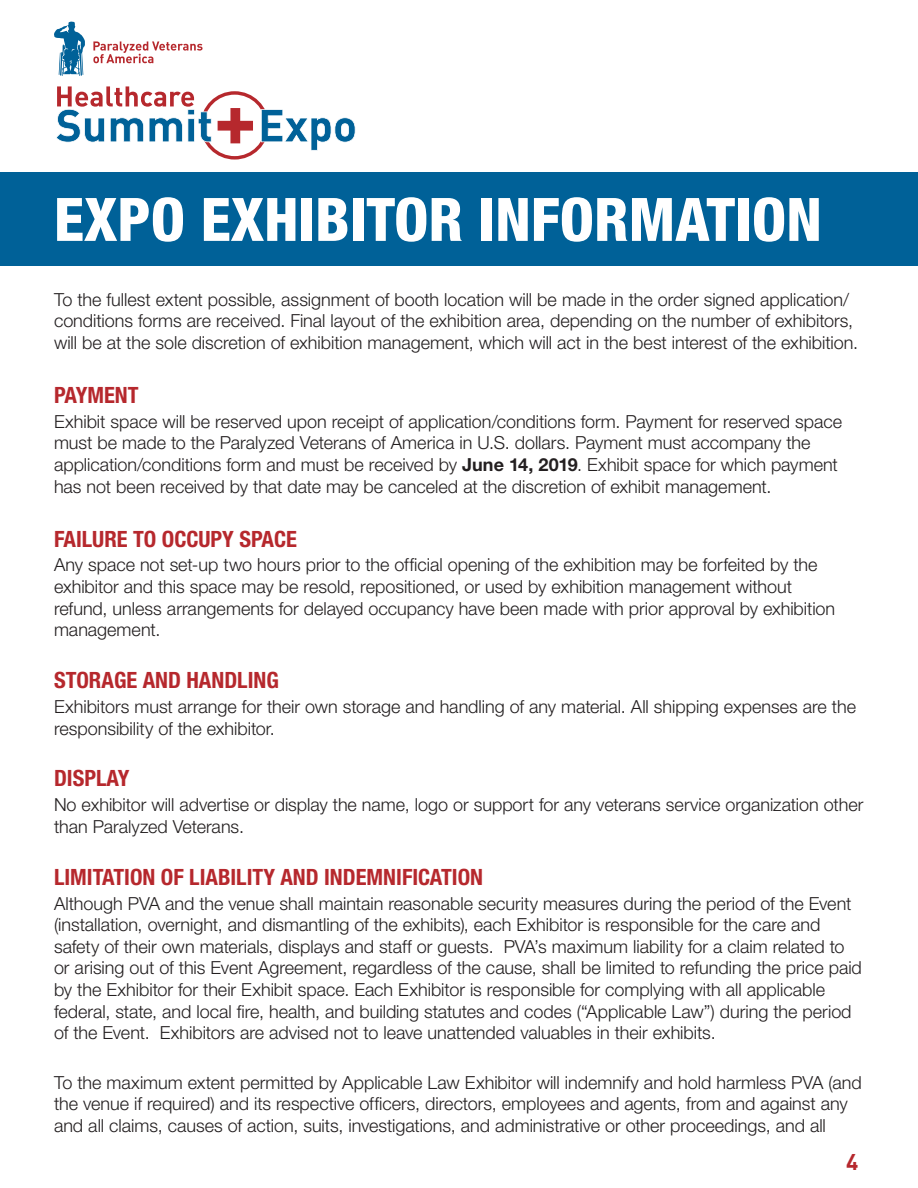
<style>
.page{position:relative;width:918px;height:1188px;background:#fff}
.page>*{position:absolute;margin:0;border:0;box-sizing:border-box;transform-origin:0 0}
.t1{font:800 condensed 60px "Helvetica Neue";color:#fff}
.t2{font:700 condensed 22.5px "Helvetica Neue";color:#b6282d}
.t3{font:700 22.5px "DINOT";color:#b6282d}
.existing_exhibitors{font:300 18px/21.6px "Helvetica Neue";color:#231f20}
.s1{font-weight:700}
</style>
<div class="page">
<svg style="left:54px;top:22px;width:31px;height:54px"></svg>
<svg style="left:93px;top:41px;width:110px;height:22px"></svg>
<svg style="left:56px;top:86px;width:300px;height:74px"></svg>
<div style="left:0;top:172px;width:918px;height:93px;background:#006198"></div>
<p class="t1" style="left:54px;top:182px;width:769px">EXPO EXHIBITOR INFORMATION</p>
<p class="existing_exhibitors" style="left:54px;top:288px;width:806px">To the fullest extent possible, assignment of booth location will be made in the order signed application/ conditions forms are received. Final layout of the exhibition area, depending on the number of exhibitors, will be at the sole discretion of exhibition management, which will act in the best interest of the exhibition.</p>
<p class="t2" style="left:54px;top:381px;width:86px">PAYMENT</p>
<p class="existing_exhibitors" style="left:54px;top:410px;width:790px">Exhibit space will be reserved upon receipt of application/conditions form. Payment for reserved space must be made to the Paralyzed Veterans of America in U.S. dollars. Payment must accompany the application/conditions form and must be received by <span class="s1">June 14, 2019</span>. Exhibit space for which payment has not been received by that date may be canceled at the discretion of exhibit management.</p>
<p class="t2" style="left:54px;top:525px;width:244px">FAILURE TO OCCUPY SPACE</p>
<p class="existing_exhibitors" style="left:54px;top:554px;width:783px">Any space not set-up two hours prior to the official opening of the exhibition may be forfeited by the exhibitor and this space may be resold, repositioned, or used by exhibition management without refund, unless arrangements for delayed occupancy have been made with prior approval by exhibition management.</p>
<p class="t2" style="left:54px;top:666px;width:226px">STORAGE AND HANDLING</p>
<p class="existing_exhibitors" style="left:54px;top:695px;width:804px">Exhibitors must arrange for their own storage and handling of any material. All shipping expenses are the responsibility of the exhibitor.</p>
<p class="t2" style="left:54px;top:765px;width:77px">DISPLAY</p>
<p class="existing_exhibitors" style="left:54px;top:794px;width:811px">No exhibitor will advertise or display the name, logo or support for any veterans service organization other than Paralyzed Veterans.</p>
<p class="t2" style="left:54px;top:863px;width:431px">LIMITATION OF LIABILITY AND INDEMNIFICATION</p>
<p class="existing_exhibitors" style="left:54px;top:892px;width:809px">Although PVA and the venue shall maintain reasonable security measures during the period of the Event (installation, overnight, and dismantling of the exhibits), each Exhibitor is responsible for the care and safety of their own materials, displays and staff or guests. PVA’s maximum liability for a claim related to or arising out of this Event Agreement, regardless of the cause, shall be limited to refunding the price paid by the Exhibitor for their Exhibit space. Each Exhibitor is responsible for complying with all applicable federal, state, and local fire, health, and building statutes and codes (“Applicable Law”) during the period of the Event. Exhibitors are advised not to leave unattended valuables in their exhibits.</p>
<p class="existing_exhibitors" style="left:54px;top:1071px;width:809px">To the maximum extent permitted by Applicable Law Exhibitor will indemnify and hold harmless PVA (and the venue if required) and its respective officers, directors, employees and agents, from and against any and all claims, causes of action, suits, investigations, and administrative or other proceedings, and all</p>
<p class="t3" style="left:846px;top:1147px;width:14px">4</p>
</div>
